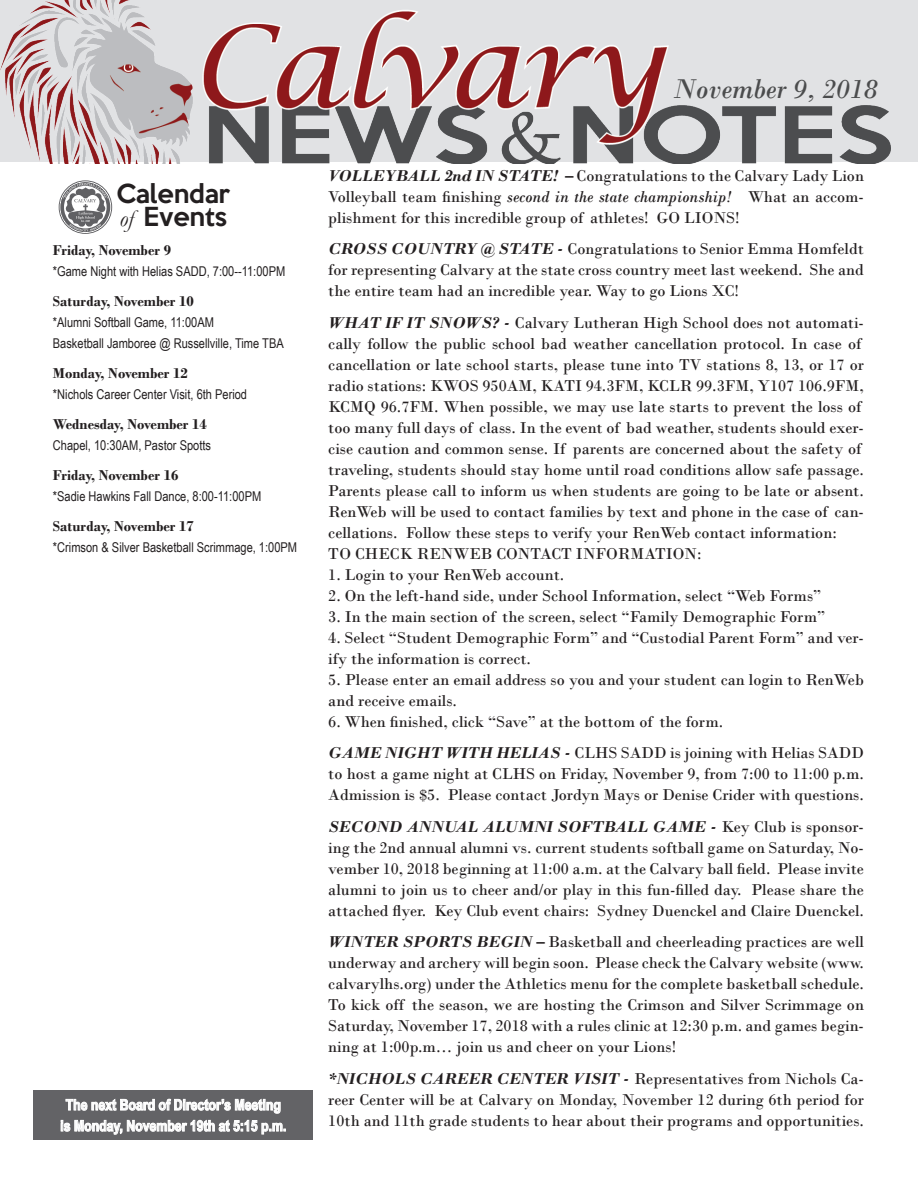
<style>
.page{position:relative;width:918px;height:1188px;background:#fff}
.page>*{position:absolute;margin:0;border:0;box-sizing:border-box;transform-origin:0 0}
.Article_Title{font:italic 28.5px "Bodoni";color:#4b4c4d}
.Article_Title-2{font:500 24px "Keep Calm";color:#231f20}
.t1{font:16.5px/21px "Bodoni";color:#231f20;text-align:justify}
.t2{font:700 15px "Bodoni";color:#231f20}
.Article_Title-3{font:700 15px "Arial Narrow";color:#fff}
.t3{font:13.5px "Arial Narrow";color:#231f20}
.s1{font-family:"Garamond";font-weight:400;font-style:italic}
.s2{font-weight:700;font-style:italic}
.s3{font-style:italic}
</style>
<div class="page">
<div style="left:0;top:0;width:918px;height:162px;background:#e1e2e4"></div>
<svg style="left:59px;top:180px;width:53px;height:54px"></svg>
<div style="left:33px;top:1090px;width:280px;height:50px;background:#636366"></div>
<svg style="left:61px;top:1098px;width:225px;height:37px"></svg>
<img style="left:0;top:0;width:891px;height:164px">
<p class="Article_Title-2" style="left:117px;top:173px;width:115px">Calendar</p>
<p class="Article_Title-2" style="left:120px;top:196px;width:109px"><span class="s1">of</span> Events</p>
<p class="t2" style="left:53px;top:241px;width:120px">Friday, November 9</p>
<p class="t3" style="left:53px;top:261px;width:234px">*Game Night with Helias SADD, 7:00--11:00PM</p>
<p class="t2" style="left:53px;top:292px;width:142px">Saturday, November 10</p>
<p class="t3" style="left:53px;top:312px;width:163px">*Alumni Softball Game, 11:00AM</p>
<p class="t3" style="left:53px;top:333px;width:232px">Basketball Jamboree @ Russellville, Time TBA</p>
<p class="t2" style="left:53px;top:364px;width:136px">Monday, November 12</p>
<p class="t3" style="left:53px;top:384px;width:196px">*Nichols Career Center Visit, 6th Period</p>
<p class="t2" style="left:53px;top:415px;width:156px">Wednesday, November 14</p>
<p class="t3" style="left:53px;top:435px;width:160px">Chapel, 10:30AM, Pastor Spotts</p>
<p class="t2" style="left:53px;top:466px;width:127px">Friday, November 16</p>
<p class="t3" style="left:53px;top:486px;width:210px">*Sadie Hawkins Fall Dance, 8:00-11:00PM</p>
<p class="t2" style="left:53px;top:517px;width:142px">Saturday, November 17</p>
<p class="t3" style="left:53px;top:537px;width:246px">*Crimson &amp; Silver Basketball Scrimmage, 1:00PM</p>
<p class="Article_Title-3" style="left:66px;top:1093px;width:217px">The next Board of Director’s Meeting</p>
<p class="Article_Title-3" style="left:60px;top:1114px;width:228px">is Monday, November 19th at 5:15 p.m.</p>
<p class="Article_Title" style="left:673px;top:72px;width:207px">November 9, 2018</p>
<p class="t1" style="left:328px;top:165px;width:537px"><span class="s2">VOLLEYBALL 2nd IN STATE! –</span> Congratulations to the Calvary Lady Lion Volleyball team finishing <span class="s3">second in the state championship!</span> What an accom&shy;plishment for this incredible group of athletes! GO LIONS!</p>
<p class="t1" style="left:328px;top:238px;width:537px"><span class="s2">CROSS COUNTRY @ STATE -</span> Congratulations to Senior Emma Homfeldt for representing Calvary at the state cross country meet last weekend. She and the entire team had an incredible year. Way to go Lions XC!</p>
<p class="t1" style="left:328px;top:312px;width:537px;text-align:left"><span class="s2">WHAT IF IT SNOWS? -</span> Calvary Lutheran High School does not automati&shy;cally follow the public school bad weather cancellation protocol. In case of cancellation or late school starts, please tune into TV stations 8, 13, or 17 or radio stations: KWOS 950AM, KATI 94.3FM, KCLR 99.3FM, Y107 106.9FM, KCMQ 96.7FM. When possible, we may use late starts to prevent the loss of too many full days of class. In the event of bad weather, students should exer&shy;cise caution and common sense. If parents are concerned about the safety of traveling, students should stay home until road conditions allow safe passage.<br>Parents please call to inform us when students are going to be late or absent.<br>RenWeb will be used to contact families by text and phone in the case of can&shy;cellations. Follow these steps to verify your RenWeb contact information:</p>
<p class="t1" style="left:328px;top:543px;width:375px">TO CHECK RENWEB CONTACT INFORMATION:</p>
<p class="t1" style="left:328px;top:564px;width:238px">1. Login to your RenWeb account.</p>
<p class="t1" style="left:328px;top:585px;width:495px">2. On the left-hand side, under School Information, select “Web Forms”</p>
<p class="t1" style="left:328px;top:606px;width:498px">3. In the main section of the screen, select “Family Demographic Form”</p>
<p class="t1" style="left:328px;top:627px;width:537px">4. Select “Student Demographic Form” and “Custodial Parent Form” and ver&shy;ify the information is correct.</p>
<p class="t1" style="left:328px;top:669px;width:537px">5. Please enter an email address so you and your student can login to RenWeb and receive emails.</p>
<p class="t1" style="left:328px;top:711px;width:397px">6. When finished, click “Save” at the bottom of the form.</p>
<p class="t1" style="left:328px;top:742px;width:537px"><span class="s2">GAME NIGHT WITH HELIAS -</span> CLHS SADD is joining with Helias SADD to host a game night at CLHS on Friday, November 9, from 7:00 to 11:00 p.m.<br>Admission is $5. Please contact Jordyn Mays or Denise Crider with questions.</p>
<p class="t1" style="left:328px;top:816px;width:537px"><span class="s2">SECOND ANNUAL ALUMNI SOFTBALL GAME -</span> Key Club is sponsor&shy;ing the 2nd annual alumni vs. current students softball game on Saturday, No&shy;vember 10, 2018 beginning at 11:00 a.m. at the Calvary ball field. Please invite alumni to join us to cheer and/or play in this fun-filled day. Please share the attached flyer. Key Club event chairs: Sydney Duenckel and Claire Duenckel.</p>
<p class="t1" style="left:328px;top:931px;width:537px"><span class="s2">WINTER SPORTS BEGIN –</span> Basketball and cheerleading practices are well underway and archery will begin soon. Please check the Calvary website (www. calvarylhs.org) under the Athletics menu for the complete basketball schedule.<br>To kick off the season, we are hosting the Crimson and Silver Scrimmage on Saturday, November 17, 2018 with a rules clinic at 12:30 p.m. and games begin&shy;ning at 1:00p.m… join us and cheer on your Lions!</p>
<p class="t1" style="left:328px;top:1068px;width:537px"><span class="s2">*NICHOLS CAREER CENTER VISIT -</span> Representatives from Nichols Ca&shy;reer Center will be at Calvary on Monday, November 12 during 6th period for 10th and 11th grade students to hear about their programs and opportunities.</p>
</div>
